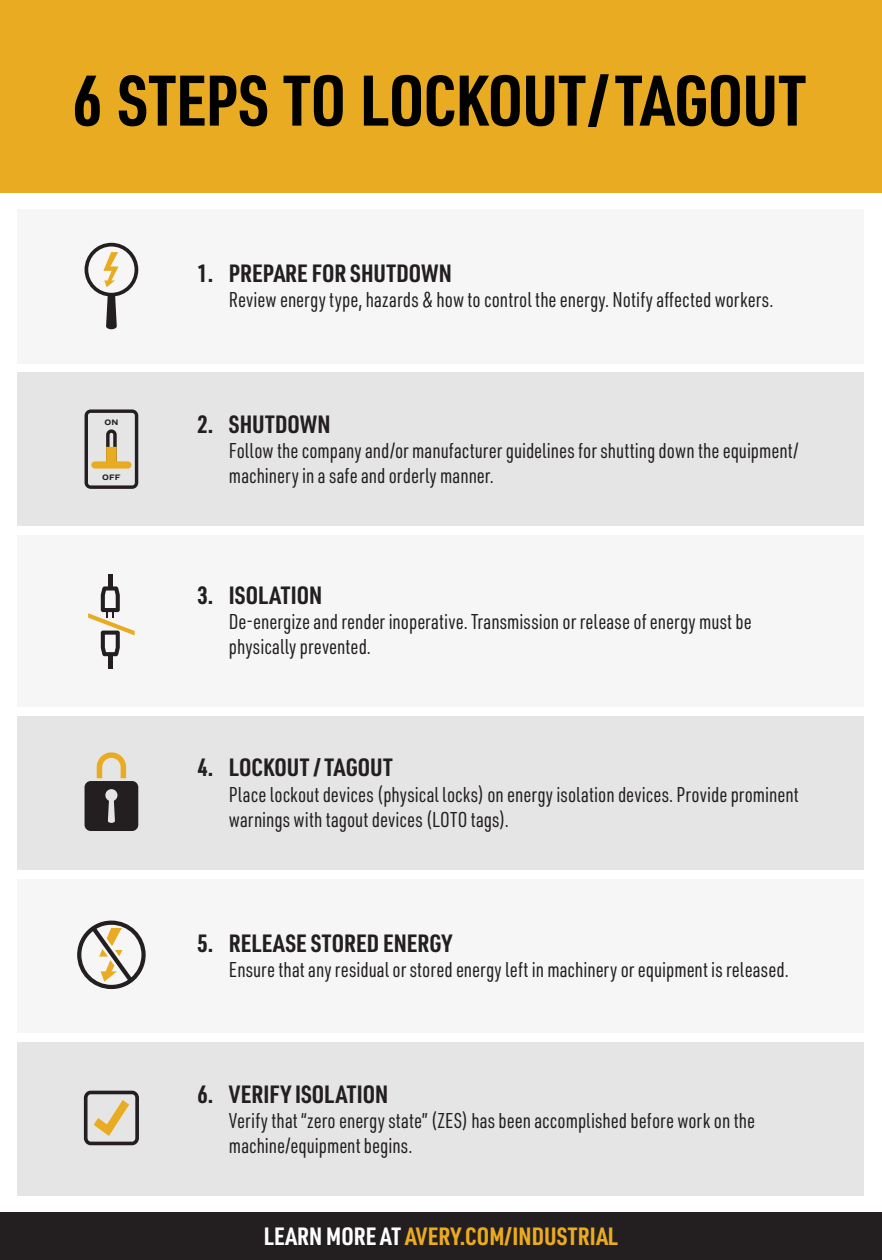
<style>
.page{position:relative;width:882px;height:1260px;background:#fff}
.page>*{position:absolute;margin:0;border:0;box-sizing:border-box;transform-origin:0 0}
.t1{font:700 70px "URWDIN Cond";letter-spacing:-.005em;color:#000001}
.t2{font:700 24.5px "URWDIN Cond";color:#231f20}
.Small_text_01{font:700 24.5px "URWDIN Cond";color:#ecab1f}
.t3{font:21px/25.2px "URWDIN Cond";letter-spacing:.005em;color:#231f20}
.t4{font:700 8.22px "Ringside Wide";color:#231f20}
.s1{color:#fff}
</style>
<div class="page">
<div style="left:0;top:0;width:882px;height:192px;background:#e9ab21"></div>
<div style="left:18px;top:716px;width:846px;height:154px;background:#e5e5e6"></div>
<svg style="left:85px;top:752px;width:53px;height:79px"></svg>
<div style="left:18px;top:1042px;width:846px;height:154px;background:#e5e5e6"></div>
<svg style="left:83px;top:1090px;width:56px;height:56px"></svg>
<div style="left:18px;top:879px;width:846px;height:154px;background:#f6f6f7"></div>
<svg style="left:77px;top:920px;width:69px;height:70px"></svg>
<div style="left:18px;top:209px;width:846px;height:154px;background:#f6f6f7"></div>
<svg style="left:85px;top:243px;width:53px;height:86px"></svg>
<div style="left:18px;top:372px;width:846px;height:154px;background:#e5e5e6"></div>
<svg style="left:85px;top:409px;width:53px;height:80px"></svg>
<div style="left:91px;top:461px;width:41px;height:8px;background:#e9ab21;border-radius:4px"></div>
<div style="left:18px;top:535px;width:846px;height:172px;background:#f6f6f7"></div>
<hr style="left:108px;top:655px;width:4px;height:14px;background:#231f20">
<hr style="left:108px;top:574px;width:4px;height:13px;background:#231f20">
<svg style="left:88px;top:586px;width:47px;height:70px"></svg>
<div style="left:0;top:1213px;width:882px;height:47px;background:#231f20"></div>
<p class="t1" style="left:73px;top:53px;width:735px">6 STEPS TO LOCKOUT/TAGOUT</p>
<p class="t4" style="left:104px;top:416px;width:15px">ON</p>
<p class="t4" style="left:102px;top:470px;width:20px">OFF</p>
<p class="t2" style="left:197px;top:257px;width:256px">1. PREPARE FOR SHUTDOWN</p>
<p class="t3" style="left:229px;top:287px;width:546px">Review energy type, hazards &amp; how to control the energy. Notify affected workers.</p>
<p class="t2" style="left:197px;top:407px;width:135px">2. SHUTDOWN</p>
<p class="t3" style="left:229px;top:437px;width:572px">Follow the company and/or manufacturer guidelines for shutting down the equipment/ machinery in a safe and orderly manner.</p>
<p class="t2" style="left:197px;top:578px;width:126px">3. ISOLATION</p>
<p class="t3" style="left:229px;top:608px;width:524px">De-energize and render inoperative. Transmission or release of energy must be physically prevented.</p>
<p class="t2" style="left:197px;top:751px;width:197px">4. LOCKOUT / TAGOUT</p>
<p class="t3" style="left:229px;top:781px;width:571px">Place lockout devices (physical locks) on energy isolation devices. Provide prominent warnings with tagout devices (LOTO tags).</p>
<p class="t2" style="left:197px;top:927px;width:256px">5. RELEASE STORED ENERGY</p>
<p class="t3" style="left:229px;top:957px;width:561px">Ensure that any residual or stored energy left in machinery or equipment is released.</p>
<p class="t2" style="left:197px;top:1077px;width:192px">6. VERIFY ISOLATION</p>
<p class="t3" style="left:229px;top:1107px;width:528px">Verify that “zero energy state” (ZES) has been accomplished before work on the machine/equipment begins.</p>
<p class="Small_text_01" style="left:264px;top:1220px;width:356px"><span class="s1">LEARN MORE AT</span> AVERY.COM/INDUSTRIAL</p>
</div>
